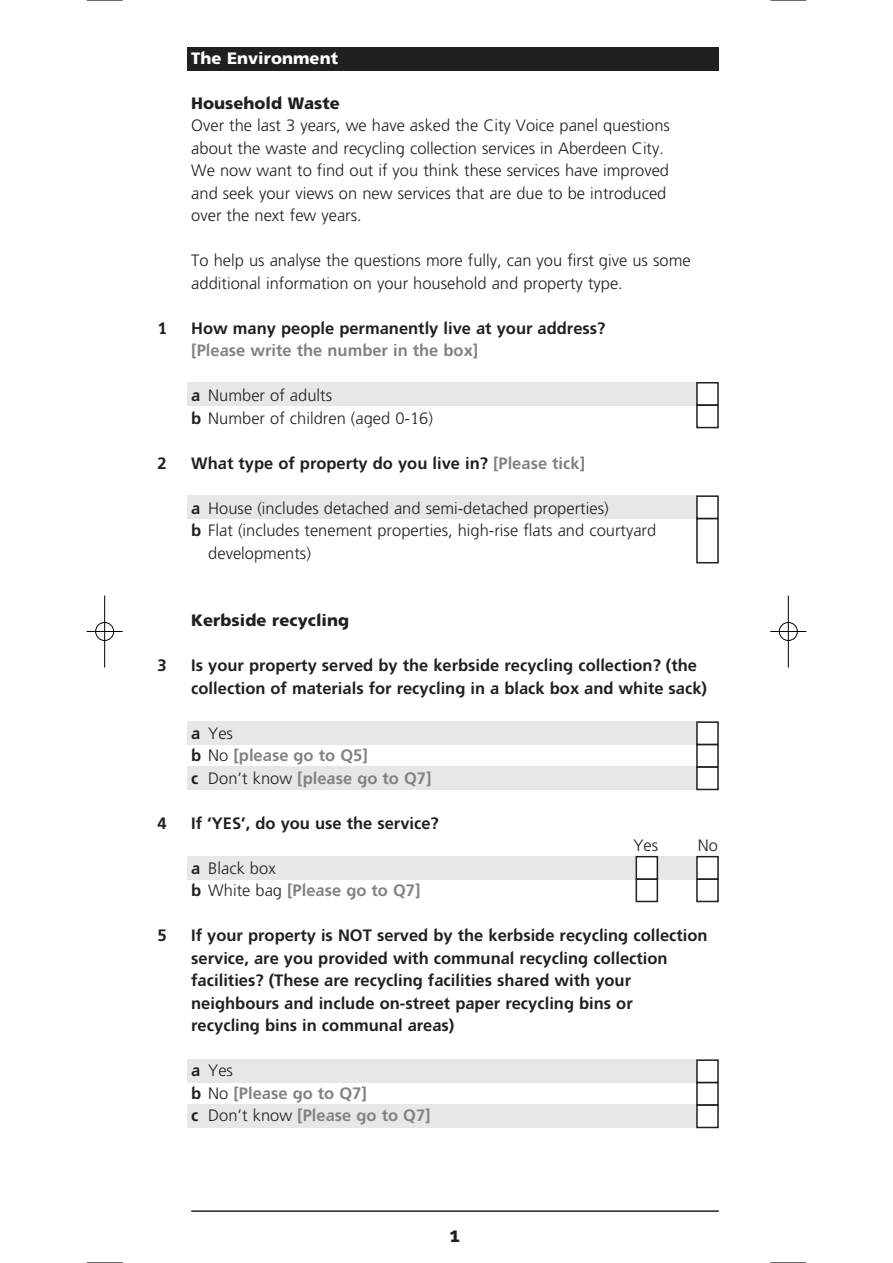
<style>
.page{position:relative;width:893px;height:1263px;background:#fff}
.page>*{position:absolute;margin:0;border:0;box-sizing:border-box;transform-origin:0 0}
.t1{font:300 16.5px/22.5px "Freeway";color:#231f20}
.t2{font:16.5px/22.5px "Freeway Demi";color:#231f20}
.t3{font:16.5px/22.5px "Freeway Demi";color:#808285}
.t4{font:900 16.5px "Freeway";color:#231f20}
.t5{font:900 16.5px "Freeway";color:#fff}
.s1{font-family:"Freeway Demi";font-weight:400}
.s2{color:#808285}
.s3{color:#231f20}
.s4{font-family:"Freeway";font-weight:300;color:#231f20}
</style>
<div class="page">
<div style="left:187px;top:1059px;width:531px;height:24px;background:#e6e7e8"></div>
<div style="left:187px;top:1104px;width:531px;height:24px;background:#e6e7e8"></div>
<div style="left:697px;top:1060px;width:21px;height:22px;background:#fff"></div>
<div style="left:696px;top:1059px;width:22px;height:24px;border:2px solid #231f20"></div>
<div style="left:696px;top:1082px;width:22px;height:24px;border:2px solid #231f20"></div>
<div style="left:697px;top:1105px;width:21px;height:22px;background:#fff"></div>
<div style="left:696px;top:1104px;width:22px;height:24px;border:2px solid #231f20"></div>
<div style="left:187px;top:856px;width:531px;height:24px;background:#e6e7e8"></div>
<div style="left:187px;top:721px;width:531px;height:24px;background:#e6e7e8"></div>
<div style="left:187px;top:766px;width:531px;height:24px;background:#e6e7e8"></div>
<div style="left:697px;top:722px;width:21px;height:22px;background:#fff"></div>
<div style="left:696px;top:721px;width:22px;height:24px;border:2px solid #231f20"></div>
<div style="left:696px;top:744px;width:22px;height:24px;border:2px solid #231f20"></div>
<div style="left:697px;top:767px;width:21px;height:22px;background:#fff"></div>
<div style="left:696px;top:766px;width:22px;height:24px;border:2px solid #231f20"></div>
<div style="left:187px;top:495px;width:531px;height:24px;background:#e6e7e8"></div>
<div style="left:697px;top:496px;width:21px;height:22px;background:#fff"></div>
<div style="left:696px;top:495px;width:22px;height:24px;border:2px solid #231f20"></div>
<div style="left:696px;top:518px;width:22px;height:45px;border:2px solid #231f20"></div>
<div style="left:187px;top:382px;width:531px;height:24px;background:#e6e7e8"></div>
<div style="left:697px;top:383px;width:21px;height:22px;background:#fff"></div>
<div style="left:696px;top:382px;width:22px;height:24px;border:2px solid #231f20"></div>
<div style="left:696px;top:405px;width:22px;height:23px;border:2px solid #231f20"></div>
<div style="left:187px;top:47px;width:531px;height:23px;background:#231f20"></div>
<hr style="left:191px;top:1210px;width:527px;height:2px;background:#231f20">
<div style="left:696px;top:878px;width:22px;height:24px;border:2px solid #231f20"></div>
<div style="left:697px;top:857px;width:21px;height:22px;background:#fff"></div>
<div style="left:696px;top:856px;width:22px;height:24px;border:2px solid #231f20"></div>
<div style="left:635px;top:878px;width:23px;height:24px;border:2px solid #231f20"></div>
<div style="left:636px;top:857px;width:21px;height:22px;background:#fff"></div>
<div style="left:635px;top:856px;width:23px;height:24px;border:2px solid #231f20"></div>
<hr style="left:87px;top:0;width:36px;height:1px;background:#000">
<hr style="left:770px;top:0;width:36px;height:1px;background:#000">
<hr style="left:87px;top:1262px;width:36px;height:1px;background:#000">
<hr style="left:770px;top:1262px;width:36px;height:1px;background:#000">
<hr style="left:104px;top:596px;width:1px;height:72px;background:#000">
<hr style="left:788px;top:596px;width:1px;height:72px;background:#000">
<hr style="left:87px;top:631px;width:36px;height:1px;background:#000">
<hr style="left:770px;top:631px;width:36px;height:1px;background:#000">
<div style="left:95px;top:622px;width:19px;height:19px;border:1px solid #000;border-radius:50%"></div>
<div style="left:779px;top:622px;width:18px;height:19px;border:1px solid #000;border-radius:50%"></div>
<p class="t2" style="left:157px;top:318px;width:11px">1</p>
<p class="t2" style="left:157px;top:453px;width:11px">2</p>
<p class="t2" style="left:157px;top:655px;width:11px">3</p>
<p class="t2" style="left:157px;top:813px;width:11px">4</p>
<p class="t2" style="left:157px;top:925px;width:11px">5</p>
<p class="t5" style="left:191px;top:50px;width:148px">The Environment</p>
<p class="t4" style="left:191px;top:95px;width:150px">Household Waste</p>
<p class="t1" style="left:191px;top:115px;width:480px">Over the last 3 years, we have asked the City Voice panel questions about the waste and recycling collection services in Aberdeen City.<br>We now want to find out if you think these services have improved and seek your views on new services that are due to be introduced over the next few years.</p>
<p class="t1" style="left:191px;top:250px;width:501px">To help us analyse the questions more fully, can you first give us some additional information on your household and property type.</p>
<p class="t2" style="left:191px;top:318px;width:415px">How many people permanently live at your address?</p>
<p class="t3" style="left:191px;top:340px;width:288px">[Please write the number in the box]</p>
<p class="t1" style="left:191px;top:385px;width:243px"><span class="s1">a</span> Number of adults<br><span class="s1">b</span> Number of children (aged 0-16)</p>
<p class="t2" style="left:191px;top:453px;width:395px">What type of property do you live in? <span class="s2">[Please tick]</span></p>
<p class="t1" style="left:191px;top:498px;width:419px"><span class="s1">a</span> House (includes detached and semi-detached properties)</p>
<p class="t1" style="left:191px;top:520px;width:466px"><span class="s1">b</span> Flat (includes tenement properties, high-rise flats and courtyard</p>
<p class="t1" style="left:208px;top:543px;width:104px">developments)</p>
<p class="t4" style="left:191px;top:613px;width:159px">Kerbside recycling</p>
<p class="t2" style="left:191px;top:655px;width:517px">Is your property served by the kerbside recycling collection? (the collection of materials for recycling in a black box and white sack)</p>
<p class="t1" style="left:191px;top:723px;width:43px"><span class="s1">a</span> Yes</p>
<p class="t3" style="left:191px;top:745px;width:242px"><span class="s3">b</span> <span class="s4">No</span> [please go to Q5]<br><span class="s3">c</span> <span class="s4">Don’t know</span> [please go to Q7]</p>
<p class="t2" style="left:191px;top:813px;width:249px">If ‘YES’, do you use the service?</p>
<p class="t1" style="left:633px;top:835px;width:26px">Yes</p>
<p class="t1" style="left:697px;top:835px;width:22px">No</p>
<p class="t1" style="left:191px;top:858px;width:86px"><span class="s1">a</span> Black box</p>
<p class="t3" style="left:191px;top:880px;width:231px"><span class="s3">b</span> <span class="s4">White bag</span> [Please go to Q7]</p>
<p class="t2" style="left:191px;top:925px;width:518px">If your property is NOT served by the kerbside recycling collection service, are you provided with communal recycling collection facilities? (These are recycling facilities shared with your neighbours and include on-street paper recycling bins or<br>recycling bins in communal areas)</p>
<p class="t1" style="left:191px;top:1060px;width:43px"><span class="s1">a</span> Yes</p>
<p class="t3" style="left:191px;top:1083px;width:241px"><span class="s3">b</span> <span class="s4">No</span> [Please go to Q7]<br><span class="s3">c</span> <span class="s4">Don’t know</span> [Please go to Q7]</p>
<p class="t4" style="left:449px;top:1228px;width:13px">1</p>
</div>
